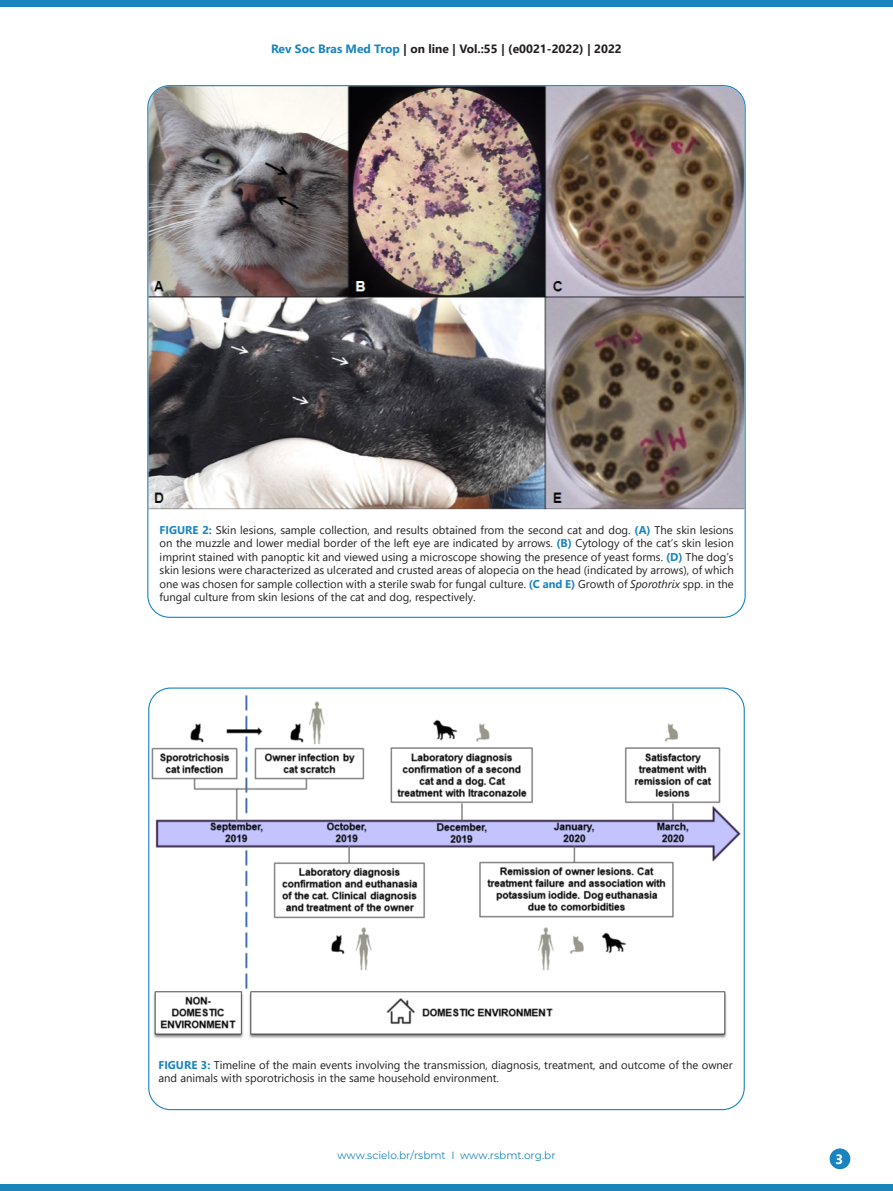
<style>
.page{position:relative;width:893px;height:1191px;background:#fff}
.page>*{position:absolute;margin:0;border:0;box-sizing:border-box;transform-origin:0 0}
.t1{font:700 13.5px "Ebrima";color:#fff}
.cabecalho{font:700 12px "Segoe UI";color:#231f20}
.FIGURA{font:11.25px/13.5px "Segoe UI";color:#231f20;text-align:justify}
.t2{font:10.5px "Montserrat";color:#1a84bf}
.s1{color:#1a84bf}
.s2{font-weight:700;color:#1a84bf}
.s3{font-style:italic}
</style>
<div class="page">
<div style="left:0;top:0;width:893px;height:6px;background:#1a84bf"></div>
<div style="left:0;top:1184px;width:893px;height:7px;background:#1a84bf"></div>
<div style="left:830px;top:1148px;width:20px;height:21px;background:#1a84bf;border-radius:50%"></div>
<img style="left:149px;top:87px;width:595px;height:423px">
<img style="left:150px;top:689px;width:593px;height:350px">
<p class="cabecalho" style="left:271px;top:37px;width:352px"><span class="s1">Rev Soc Bras Med Trop</span> | on line | Vol.:55 | (e0021-2022) | 2022</p>
<p class="FIGURA" style="left:160px;top:522px;width:576px"><span class="s2">FIGURE 2:</span> Skin lesions, sample collection, and results obtained from the second cat and dog. <span class="s2">(A)</span> The skin lesions on the muzzle and lower medial border of the left eye are indicated by arrows. <span class="s2">(B)</span> Cytology of the cat’s skin lesion imprint stained with panoptic kit and viewed using a microscope showing the presence of yeast forms. <span class="s2">(D)</span> The dog’s skin lesions were characterized as ulcerated and crusted areas of alopecia on the head (indicated by arrows), of which one was chosen for sample collection with a sterile swab for fungal culture. <span class="s2">(C and E)</span> Growth of <span class="s3">Sporothrix</span> spp. in the fungal culture from skin lesions of the cat and dog, respectively.</p>
<p class="FIGURA" style="left:159px;top:1057px;width:576px"><span class="s2">FIGURE 3:</span> Timeline of the main events involving the transmission, diagnosis, treatment, and outcome of the owner and animals with sporotrichosis in the same household environment.</p>
<p class="t2" style="left:337px;top:1147px;width:220px">www.scielo.br/rsbmt I www.rsbmt.org.br</p>
<p class="t1" style="left:835px;top:1148px;width:9px">3</p>
</div>
